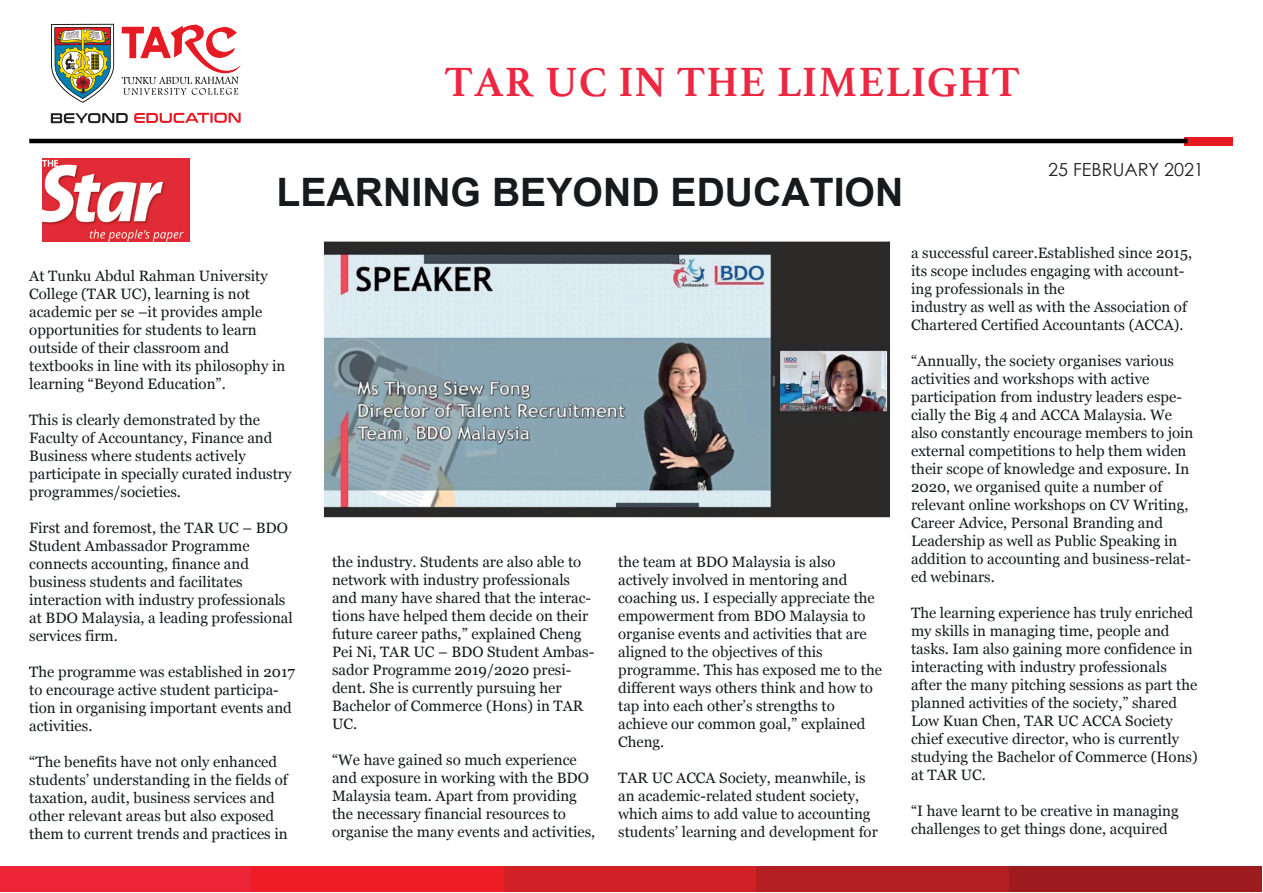
<style>
.page{position:relative;width:1263px;height:893px;background:#fff}
.page>*{position:absolute;margin:0;border:0;box-sizing:border-box;transform-origin:0 0}
.t1{font:700 42.9px "Athelas";letter-spacing:.025em;color:#ed2742}
.t2{font:700 39.15px "Arial";color:#161a1d}
.t3{font:18px "Century Gothic";color:#231f20}
.t4{font:15px/18px "Georgia";color:#161a1d}
.t5{font:15px/18px "Georgia";color:#14181b}
.s1{color:#14181b}
</style>
<div class="page">
<img style="left:51px;top:24px;width:63px;height:79px">
<svg style="left:122px;top:25px;width:119px;height:70px"></svg>
<svg style="left:51px;top:113px;width:77px;height:10px"></svg>
<svg style="left:134px;top:113px;width:107px;height:10px"></svg>
<div style="left:1184px;top:137px;width:48px;height:8px;background:#e51a23"></div>
<hr style="left:29px;top:139px;width:1158px;height:4px;background:#000001">
<div style="left:1009px;top:866px;width:253px;height:26px;background:#9d1b1f"></div>
<div style="left:756px;top:866px;width:253px;height:26px;background:#b41f23"></div>
<div style="left:503px;top:866px;width:253px;height:26px;background:#d12026"></div>
<div style="left:251px;top:866px;width:252px;height:26px;background:#ed1c25"></div>
<div style="left:0;top:866px;width:251px;height:26px;background:#ed2336"></div>
<img style="left:43px;top:159px;width:147px;height:82px">
<img style="left:323px;top:241px;width:568px;height:277px">
<h1 class="t1" style="left:444px;top:47px;width:577px">TAR UC IN THE LIMELIGHT</h1>
<h2 class="t2" style="left:277px;top:166px;width:628px">LEARNING BEYOND EDUCATION</h2>
<p class="t3" style="left:1048px;top:159px;width:157px">25 FEBRUARY 2021</p>
<p class="t5" style="left:29px;top:266px;width:257px">At Tunku Abdul Rahman University College (TAR UC), learning is not academic per se –it provides ample opportunities for students to learn outside of their classroom and textbooks in line with its philosophy in learning “Beyond Education”.</p>
<p class="t5" style="left:29px;top:410px;width:264px">This is clearly demonstrated by the Faculty of Accountancy, Finance and Business where students actively participate in specially curated industry programmes/societies.</p>
<p class="t5" style="left:29px;top:518px;width:265px">First and foremost, the TAR UC – BDO Student Ambassador Programme connects accounting, finance and business students and facilitates interaction with industry professionals at BDO Malaysia, a leading professional services firm.</p>
<p class="t5" style="left:29px;top:662px;width:267px">The programme was established in 2017 to encourage active student participa&shy;tion in organising important events and activities.</p>
<p class="t5" style="left:29px;top:752px;width:260px">“The benefits have not only enhanced students’ understanding in the fields of taxation, audit, business services and other relevant areas but also exposed them to current trends and practices in</p>
<p class="t5" style="left:332px;top:553px;width:264px">the industry. Students are also able to network with industry professionals and many have shared that the interac&shy;tions have helped them decide on their future career paths,” explained Cheng Pei Ni, TAR UC – BDO Student Ambas&shy;sador Programme 2019/2020 presi&shy;dent. She is currently pursuing her Bachelor of Commerce (Hons) in TAR UC.</p>
<p class="t5" style="left:332px;top:751px;width:265px">“We have gained so much experience and exposure in working with the BDO Malaysia team. Apart from providing the necessary financial resources to organise the many events and activities,</p>
<p class="t4" style="left:618px;top:553px;width:265px"><span class="s1">the team at BDO Malaysia is also actively involved in mentoring and coaching us. I</span> especially appreciate the empowerment from BDO Malaysia to organise events and activities that are aligned to the objectives of this programme. This has exposed me to the different ways others think and how to tap into each other’s strengths to achieve our common goal,” explained Cheng.</p>
<p class="t4" style="left:618px;top:769px;width:261px">TAR UC ACCA Society, meanwhile, is an academic-related student society, which aims to add value to accounting students’ learning and development for</p>
<p class="t4" style="left:911px;top:243px;width:282px">a successful career.Established since 2015, its scope includes engaging with account&shy;ing professionals in the<br>industry as well as with the Association of Chartered Certified Accountants (ACCA).</p>
<p class="t4" style="left:911px;top:351px;width:284px">“Annually, the society organises various activities and workshops with active participation from industry leaders espe&shy;cially the Big 4 and ACCA Malaysia. We also constantly encourage members to join external competitions to help them widen their scope of knowledge and exposure. In 2020, we organised quite a number of relevant online workshops on CV Writing, Career Advice, Personal Branding and Leadership as well as Public Speaking in addition to accounting and business-relat&shy;ed webinars.</p>
<p class="t4" style="left:911px;top:603px;width:288px">The learning experience has truly enriched my skills in managing time, people and tasks. Iam also gaining more confidence in interacting with industry professionals after the many pitching sessions as part the planned activities of the society,” shared Low Kuan Chen, TAR UC ACCA Society chief executive director, who is currently studying the Bachelor of Commerce (Hons) at TAR UC.</p>
<p class="t4" style="left:911px;top:801px;width:269px">“I have learnt to be creative in managing challenges to get things done, acquired</p>
</div>
